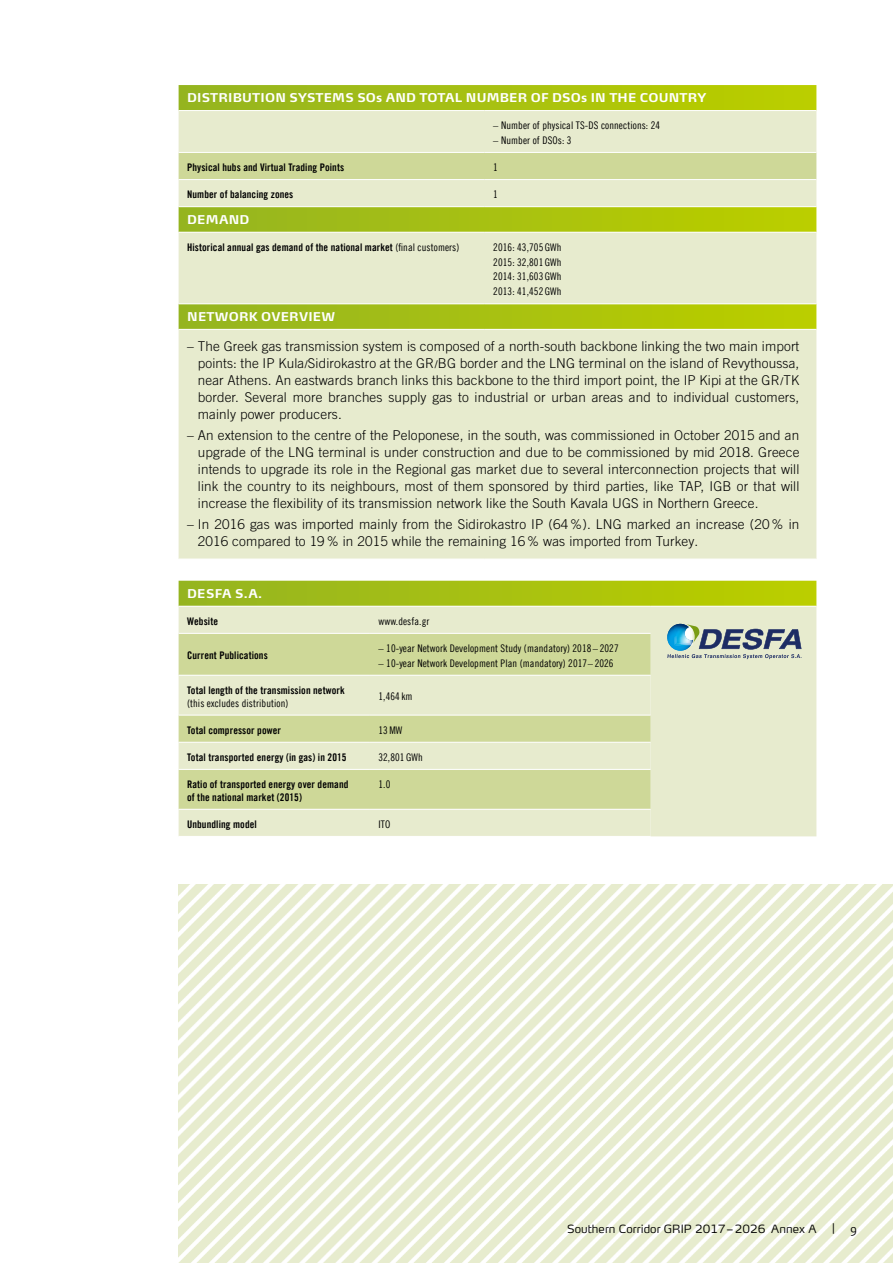
<style>
.page{position:relative;width:893px;height:1263px;background:#fff}
.page>*{position:absolute;margin:0;border:0;box-sizing:border-box;transform-origin:0 0}
.t1{font:300 13.5px/17px "Trade Gothic LT Com";letter-spacing:.01em;color:#000;text-align:justify}
.t2{font:700 12px "Max Pro";letter-spacing:.015em;color:#fff}
.t3{font:300 11.25px "Max Pro";letter-spacing:.005em;color:#000}
.t4{font:10.5px/12.8px "Trade Gothic LT Com Bd Cn 20";letter-spacing:.01em;color:#000}
.t5{font:10.5px/14.9px "Trade Gothic LT Com Cn 18";letter-spacing:.01em;color:#000;text-align:justify}
.s1{font-family:"Trade Gothic LT Com Cn 18"}
.s2{font-family:"Trade Gothic LT Com Cn 18";font-weight:400;font-size:10.5px}
</style>
<div class="page">
<img style="left:179px;top:884px;width:714px;height:379px">
<svg style="left:179px;top:85px;width:637px;height:25px;background:#a8c110"></svg>
<svg style="left:179px;top:111px;width:637px;height:448px;background:#dfe6b7"></svg>
<div style="left:179px;top:153px;width:637px;height:26px;background:#ced898"></div>
<hr style="left:179px;top:152px;width:306px;height:1px;background:#fff">
<hr style="left:485px;top:152px;width:331px;height:1px;background:#fff">
<hr style="left:179px;top:179px;width:306px;height:1px;background:#fff">
<hr style="left:485px;top:179px;width:331px;height:1px;background:#fff">
<hr style="left:179px;top:232px;width:306px;height:1px;background:#fff">
<hr style="left:485px;top:232px;width:331px;height:1px;background:#fff">
<hr style="left:179px;top:206px;width:306px;height:1px;background:#fff">
<hr style="left:485px;top:206px;width:331px;height:1px;background:#fff">
<hr style="left:179px;top:303px;width:306px;height:1px;background:#fff">
<hr style="left:485px;top:303px;width:331px;height:1px;background:#fff">
<hr style="left:179px;top:329px;width:306px;height:1px;background:#fff">
<hr style="left:485px;top:329px;width:331px;height:1px;background:#fff">
<svg style="left:179px;top:581px;width:637px;height:25px;background:#a8c112"></svg>
<div style="left:179px;top:607px;width:637px;height:229px;background:#e7ebce"></div>
<div style="left:179px;top:634px;width:472px;height:41px;background:#ced898"></div>
<svg style="left:179px;top:676px;width:472px;height:160px;background:#dfe5be"></svg>
<div style="left:179px;top:716px;width:472px;height:26px;background:#ced898"></div>
<hr style="left:179px;top:633px;width:191px;height:1px;background:#fff">
<hr style="left:370px;top:633px;width:281px;height:1px;background:#fff">
<hr style="left:179px;top:675px;width:191px;height:1px;background:#fff">
<hr style="left:370px;top:675px;width:281px;height:1px;background:#fff">
<hr style="left:179px;top:715px;width:191px;height:1px;background:#fff">
<hr style="left:370px;top:715px;width:281px;height:1px;background:#fff">
<hr style="left:179px;top:742px;width:191px;height:1px;background:#fff">
<hr style="left:370px;top:742px;width:281px;height:1px;background:#fff">
<hr style="left:179px;top:769px;width:191px;height:1px;background:#fff">
<hr style="left:370px;top:769px;width:281px;height:1px;background:#fff">
<hr style="left:179px;top:809px;width:191px;height:1px;background:#fff">
<hr style="left:370px;top:809px;width:281px;height:1px;background:#fff">
<svg style="left:665px;top:624px;width:137px;height:35px;background:#9babac"></svg>
<img style="left:676px;top:629px;width:14px;height:14px">
<p class="t2" style="left:187px;top:90px;width:521px">DISTRIBUTION SYSTEMS SOs AND TOTAL NUMBER OF DSOs IN THE COUNTRY</p>
<p class="t5" style="left:493px;top:118px;width:168px">– Number of physical TS-DS connections: 24</p>
<p class="t5" style="left:493px;top:133px;width:80px">– Number of DSOs: 3</p>
<p class="t4" style="left:187px;top:161px;width:159px">Physical hubs and Virtual Trading Points</p>
<p class="t5" style="left:493px;top:160px;width:6px">1</p>
<p class="t4" style="left:187px;top:188px;width:108px">Number of balancing zones</p>
<p class="t5" style="left:493px;top:187px;width:6px">1</p>
<p class="t2" style="left:187px;top:212px;width:64px">DEMAND</p>
<p class="t4" style="left:187px;top:241px;width:274px">Historical annual gas demand of the national market <span class="s1">(final customers)</span></p>
<p class="t5" style="left:493px;top:239px;width:70px">2016: 43,705 GWh 2015: 32,801 GWh 2014: 31,603 GWh 2013: 41,452 GWh</p>
<p class="t2" style="left:187px;top:309px;width:149px">NETWORK OVERVIEW</p>
<p class="t1" style="left:198px;top:337px;width:603px;text-indent:-11px">– The Greek gas transmission system is composed of a north-south backbone linking the two main import points: the IP Kula<span class="s2">/</span>Sidirokastro at the GR<span class="s2">/</span>BG border and the LNG terminal on the island of Revythoussa, near Athens. An eastwards branch links this backbone to the third import point, the IP Kipi at the GR<span class="s2">/</span>TK border. Several more branches supply gas to industrial or urban areas and to individual customers, mainly power producers.</p>
<p class="t1" style="left:198px;top:427px;width:603px;text-indent:-11px">– An extension to the centre of the Peloponese, in the south, was commissioned in October 2015 and an upgrade of the LNG terminal is under construction and due to be commissioned by mid 2018. Greece intends to upgrade its role in the Regional gas market due to several interconnection projects that will link the country to its neighbours, most of them sponsored by third parties, like TAP, IGB or that will -increase the flexibility of its transmission network like the South Kavala UGS in Northern Greece.</p>
<p class="t1" style="left:198px;top:516px;width:603px;text-indent:-11px">– In 2016 gas was imported mainly from the Sidirokastro IP (64%). LNG marked an increase (20% in<br>2016 compared to 19% in 2015 while the remaining 16% was imported from Turkey.</p>
<p class="t2" style="left:187px;top:586px;width:77px">DESFA S.A.</p>
<p class="t4" style="left:187px;top:615px;width:32px">Website</p>
<p class="t5" style="left:378px;top:613px;width:52px">www.desfa.gr</p>
<p class="t4" style="left:187px;top:649px;width:82px">Current Publications</p>
<p class="t5" style="left:378px;top:640px;width:242px">– 10-year Network Development Study (mandatory) 2018 – 2027</p>
<p class="t5" style="left:378px;top:655px;width:237px">– 10-year Network Development Plan (mandatory) 2017– 2026</p>
<p class="t4" style="left:187px;top:684px;width:159px">Total length of the transmission network</p>
<p class="t5" style="left:187px;top:695px;width:103px">(this excludes distribution)</p>
<p class="t5" style="left:378px;top:689px;width:36px">1,464 km</p>
<p class="t4" style="left:187px;top:723px;width:95px">Total compressor power</p>
<p class="t5" style="left:378px;top:722px;width:25px">13MW</p>
<p class="t4" style="left:187px;top:751px;width:161px">Total transported energy (in gas) in 2015</p>
<p class="t5" style="left:378px;top:749px;width:46px">32,801 GWh</p>
<p class="t4" style="left:187px;top:778px;width:163px">Ratio of transported energy over demand of the national market (2015)</p>
<p class="t5" style="left:378px;top:776px;width:13px">1.0</p>
<p class="t4" style="left:187px;top:818px;width:71px">Unbundling model</p>
<p class="t5" style="left:378px;top:816px;width:13px">ITO</p>
<p class="t3" style="left:567px;top:1222px;width:251px">Southern Corridor GRIP 2017–2026 Annex A</p>
<p class="t3" style="left:832px;top:1221px;width:4px">|</p>
<p class="t3" style="left:850px;top:1222px;width:8px">9</p>
</div>
